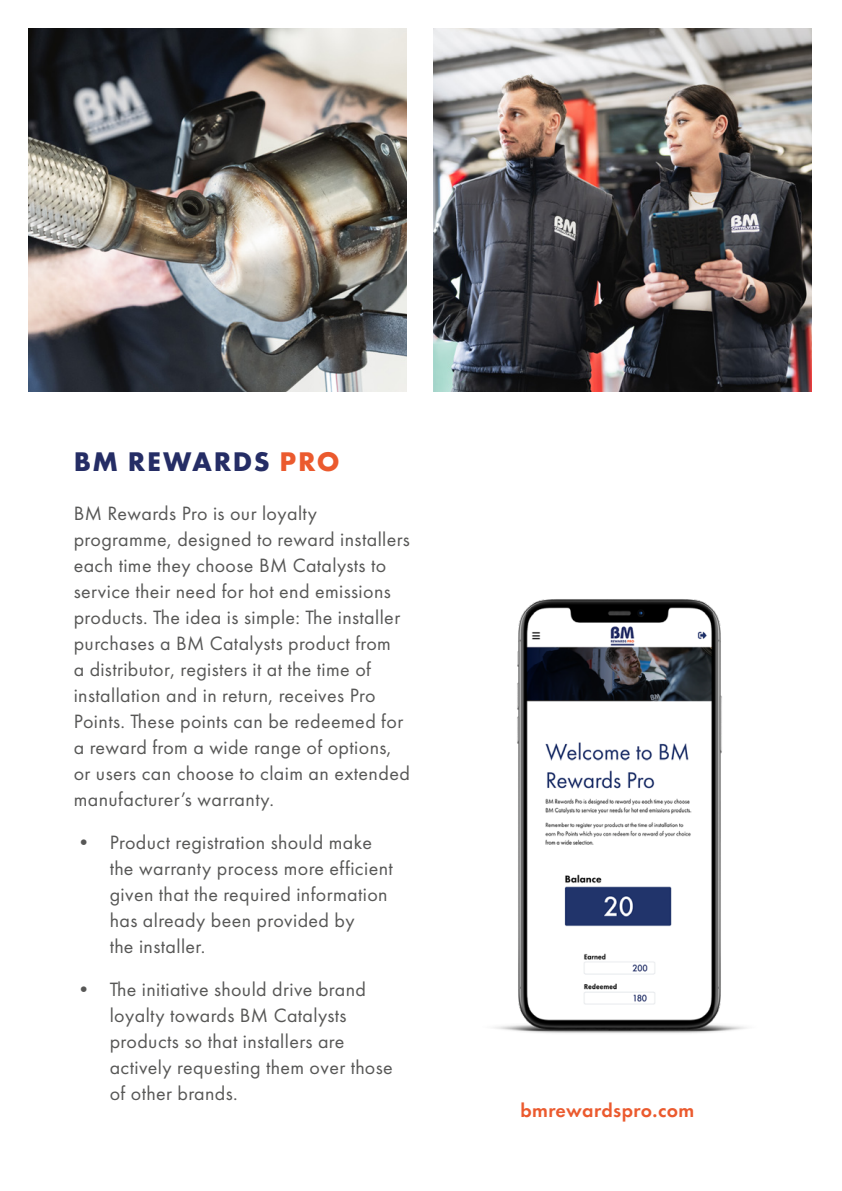
<style>
.page{position:relative;width:842px;height:1191px;background:#fff}
.page>*{position:absolute;margin:0;border:0;box-sizing:border-box;transform-origin:0 0}
.t1{font:700 28px "Futura PT";letter-spacing:.06em;color:#252d65}
.t2{font:20px/26px "Futura PT";letter-spacing:.02em;color:#575756}
.t3{font:600 20px "Futura PT";letter-spacing:.02em;color:#eb5a2e}
.s1{color:#eb5a2e}
</style>
<div class="page">
<img style="left:28px;top:28px;width:379px;height:363px">
<img style="left:433px;top:28px;width:378px;height:363px">
<img style="left:494px;top:599px;width:253px;height:434px">
<h1 class="t1" style="left:74px;top:444px;width:267px">BM REWARDS <span class="s1">PRO</span></h1>
<p class="t2" style="left:74px;top:500px;width:338px">BM Rewards Pro is our loyalty programme, designed to reward installers each time they choose BM Catalysts to service their need for hot end emissions products. The idea is simple: The installer purchases a BM Catalysts product from<br>a distributor, registers it at the time of installation and in return, receives Pro Points. These points can be redeemed for a reward from a wide range of options, or users can choose to claim an extended manufacturer’s warranty.</p>
<p class="t2" style="left:110px;top:829px;width:285px;text-indent:-36px">• Product registration should make the warranty process more efficient given that the required information has already been provided by<br>the installer.</p>
<p class="t2" style="left:110px;top:976px;width:285px;text-indent:-36px">• The initiative should drive brand loyalty towards BM Catalysts products so that installers are actively requesting them over those of other brands.</p>
<p class="t3" style="left:520px;top:1098px;width:176px">bmrewardspro.com</p>
</div>
